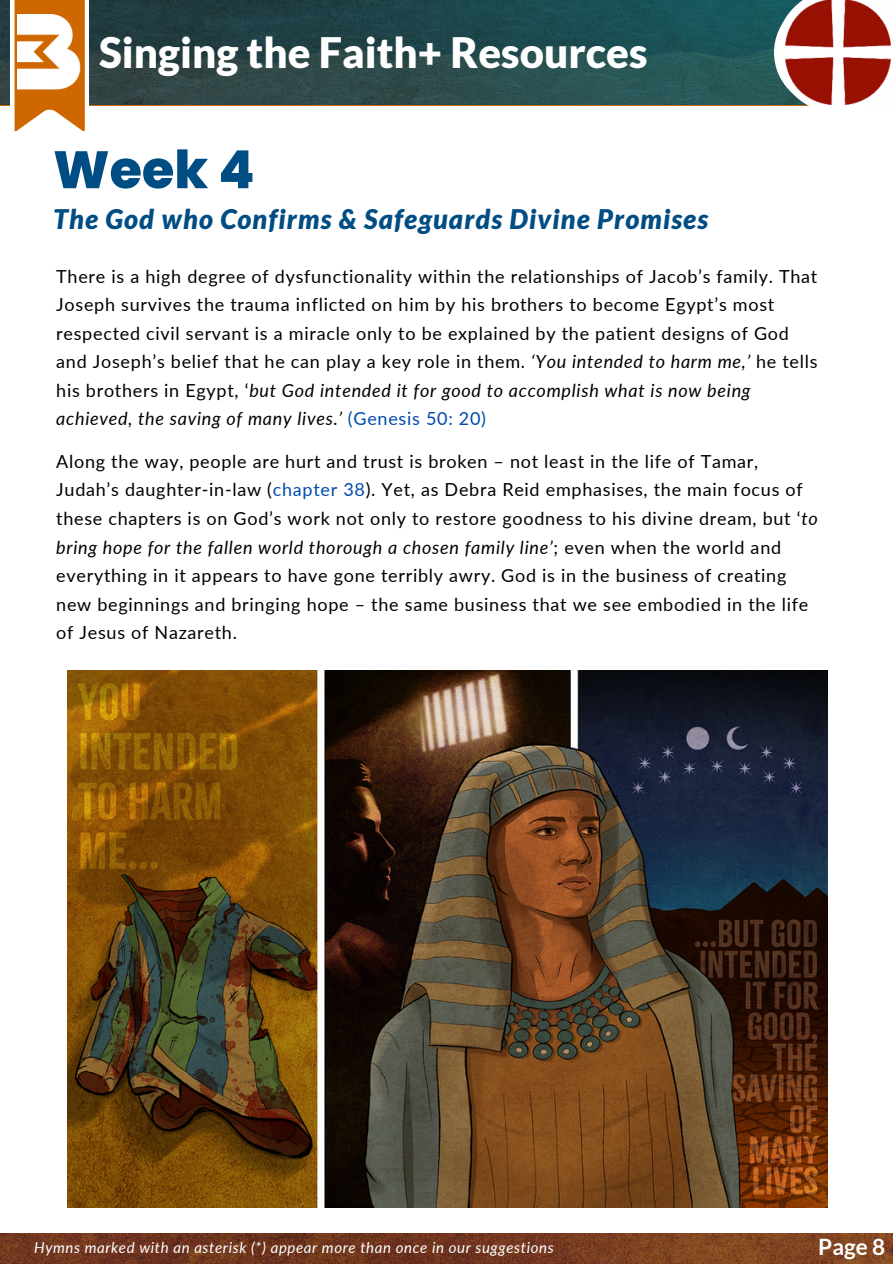
<style>
.page{position:relative;width:893px;height:1264px;background:#fff}
.page>*{position:absolute;margin:0;border:0;box-sizing:border-box;transform-origin:0 0}
.t1{font:800 52.5px "Poppins";color:#004d83}
.t2{font:900 42px "Lato";color:#fff}
.t3{font:italic 900 27px "Lato";letter-spacing:.04em;color:#004d83}
.t4{font:700 22.5px "Lato";color:#fff}
.t5{font:18px/28.5px "Lato";letter-spacing:.04em;color:#000}
.t6{font:italic 15px "Lato";letter-spacing:.04em;color:#fff}
.s1{font-style:italic}
.s2{color:#004aad}
</style>
<div class="page">
<svg style="left:0;top:1262px;width:892px;height:1px"></svg>
<img style="left:0;top:1233px;width:892px;height:29px">
<img style="left:0;top:0;width:774px;height:105px">
<svg style="left:774px;top:0;width:117px;height:106px"></svg>
<img style="left:785px;top:0;width:104px;height:105px">
<svg style="left:10px;top:0;width:79px;height:132px"></svg>
<img style="left:17px;top:15px;width:65px;height:74px">
<img style="left:68px;top:670px;width:759px;height:537px">
<h2 class="t2" style="left:99px;top:26px;width:550px">Singing the Faith+ Resources</h2>
<h1 class="t1" style="left:53px;top:133px;width:203px">Week 4</h1>
<h3 class="t3" style="left:53px;top:202px;width:656px">The God who Confirms &amp; Safeguards Divine Promises</h3>
<p class="t5" style="left:56px;top:261px;width:762px">There is a high degree of dysfunctionality within the relationships of Jacob’s family. That Joseph survives the trauma inflicted on him by his brothers to become Egypt’s most respected civil servant is a miracle only to be explained by the patient designs of God and Joseph’s belief that he can play a key role in them. <span class="s1">‘You intended to harm me,’</span> he tells his brothers in Egypt, ‘<span class="s1">but God intended it for good to accomplish what is now being achieved, the saving of many lives.’</span> <span class="s2">(Genesis 50: 20)</span></p>
<p class="t5" style="left:56px;top:447px;width:763px">Along the way, people are hurt and trust is broken – not least in the life of Tamar, Judah’s daughter-in-law (<span class="s2">chapter 38</span>). Yet, as Debra Reid emphasises, the main focus of these chapters is on God’s work not only to restore goodness to his divine dream, but ‘<span class="s1">to bring hope for the fallen world thorough a chosen family line’</span>; even when the world and everything in it appears to have gone terribly awry. God is in the business of creating new beginnings and bringing hope – the same business that we see embodied in the life of Jesus of Nazareth.</p>
<p class="t6" style="left:34px;top:1238px;width:521px">Hymns marked with an asterisk (*) appear more than once in our suggestions</p>
<p class="t4" style="left:818px;top:1232px;width:68px">Page 8</p>
</div>
